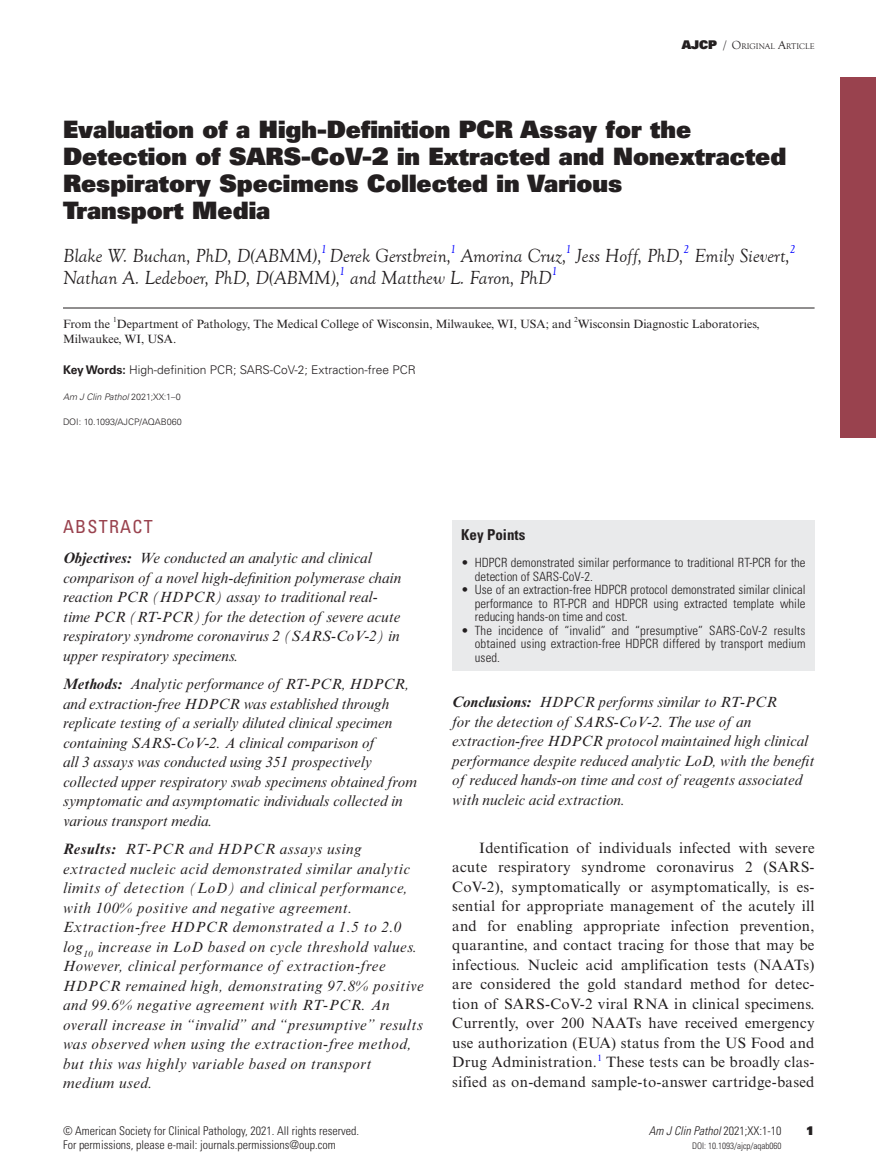
<style>
.page{position:relative;width:876px;height:1174px;background:#fff}
.page>*{position:absolute;margin:0;border:0;box-sizing:border-box;transform-origin:0 0}
.t1{font:24px/27px "Univers LT Std X Black";color:#231f20}
.t2{font:italic 19.5px "Goudy Old Style T";color:#231f20}
.t3{font:condensed 18px "Univers LT Std";letter-spacing:.07em;color:#99424e}
.t4{font:italic 15px/19.5px "Times New Roman MT Std";color:#231f20}
.t5{font:15px/19.5px "Times New Roman MT Std";letter-spacing:.02em;color:#231f20;text-align:justify}
.t6{font:italic 15px/19.5px "Times New Roman MT Std";letter-spacing:.035em;color:#231f20}
.t7{font:700 condensed 15px "Univers LT Std";color:#231f20}
.t8{font:300 condensed 12.75px/13.5px "Univers LT Std";color:#231f20;text-align:justify}
.t9{font:12px "Times New Roman MT Std";color:#231f20}
.t10{font:300 condensed 12px/13.5px "Univers LT Std";color:#231f20}
.t11{font:300 12px "Univers LT Std";color:#231f20}
.t12{font:italic 300 condensed 12px "Univers LT Std";color:#231f20}
.t13{font:12px "Univers LT Std X Black";color:#231f20}
.t14{font:italic 11.85px "Goudy Old Style T";color:#00f}
.t15{font:9.15px "Times New Roman MT Std";color:#00f}
.t16{font:300 condensed 9px "Univers LT Std";color:#231f20}
.t17{font:italic 300 9px "Univers LT Std";color:#231f20}
.t18{font:300 9px "Univers LT Std";color:#231f20}
.t19{font:8.4px "Goudy Old Style T";color:#231f20}
.t20{font:7.35px "Times New Roman MT Std";color:#231f20}
.s1{font-family:"Univers LT Std X Black";font-size:12px}
.s2{font-style:italic;font-size:12px}
.s3{font-size:12px}
.s4{font-weight:700}
.s5{font-style:normal}
.s6{font-style:normal;font-stretch:condensed}
</style>
<div class="page">
<hr style="left:63px;top:308px;width:751px;height:1px;background:#231f20">
<div style="left:841px;top:78px;width:35px;height:360px;background:#99424e"></div>
<div style="left:452px;top:520px;width:362px;height:151px;background:#e9eaeb"></div>
<p class="t19" style="left:682px;top:42px;width:134px"><span class="s1">AJCP</span> <span class="s2">/</span> <span class="s3">O</span>RIGINAL <span class="s3">A</span>RTICLE</p>
<h1 class="t1" style="left:63px;top:115px;width:725px">Evaluation of a High-Definition PCR Assay for the Detection of SARS-CoV-2 in Extracted and Nonextracted Respiratory Specimens Collected in Various<br>Transport Media</h1>
<h2 class="t2" style="left:63px;top:245px;width:390px">Blake W. Buchan, PhD, D(ABMM), Derek Gerstbrein,</h2>
<p class="t14" style="left:321px;top:243px;width:7px">1</p>
<p class="t14" style="left:450px;top:243px;width:7px">1</p>
<h2 class="t2" style="left:461px;top:245px;width:107px">Amorina Cruz,</h2>
<p class="t14" style="left:565px;top:243px;width:7px">1</p>
<h2 class="t2" style="left:576px;top:245px;width:109px">Jess Hoff, PhD,</h2>
<p class="t14" style="left:683px;top:243px;width:7px">2</p>
<h2 class="t2" style="left:694px;top:245px;width:97px">Emily Sievert,</h2>
<p class="t14" style="left:790px;top:243px;width:7px">2</p>
<h2 class="t2" style="left:63px;top:267px;width:279px">Nathan A. Ledeboer, PhD, D(ABMM),</h2>
<p class="t14" style="left:339px;top:265px;width:7px">1</p>
<h2 class="t2" style="left:350px;top:267px;width:203px">and Matthew L. Faron, PhD</h2>
<p class="t14" style="left:551px;top:265px;width:7px">1</p>
<p class="t9" style="left:63px;top:317px;width:49px">From the</p>
<p class="t20" style="left:113px;top:315px;width:5px">1</p>
<p class="t9" style="left:117px;top:317px;width:456px">Department of Pathology, The Medical College of Wisconsin, Milwaukee, WI, USA; and</p>
<p class="t20" style="left:574px;top:315px;width:5px">2</p>
<p class="t9" style="left:578px;top:317px;width:183px">Wisconsin Diagnostic Laboratories,</p>
<p class="t9" style="left:63px;top:332px;width:115px">Milwaukee, WI, USA.</p>
<p class="t11" style="left:63px;top:363px;width:354px"><span class="s4">Key Words:</span> High-definition PCR; SARS-CoV-2; Extraction-free PCR</p>
<p class="t17" style="left:63px;top:391px;width:119px">Am J Clin Pathol <span class="s5">2021</span><span class="s6">;</span><span class="s5">XX</span><span class="s6">:</span><span class="s5">1</span><span class="s6">–</span><span class="s5">0</span></p>
<p class="t18" style="left:63px;top:416px;width:120px">DOI: 10.1093/AJCP/AQAB060</p>
<p class="t3" style="left:63px;top:515px;width:91px">ABSTRACT</p>
<p class="t4" style="left:63px;top:548px;width:340px"><span class="s4">Objectives:</span> We conducted an analytic and clinical comparison of a novel high-definition polymerase chain reaction PCR (HDPCR) assay to traditional real&shy;time PCR (RT-PCR) for the detection of severe acute respiratory syndrome coronavirus 2 (SARS-CoV-2) in upper respiratory specimens.</p>
<p class="t4" style="left:63px;top:674px;width:355px"><span class="s4">Methods:</span> Analytic performance of RT-PCR, HDPCR, and extraction-free HDPCR was established through replicate testing of a serially diluted clinical specimen containing SARS-CoV-2. A clinical comparison of<br>all 3 assays was conducted using 351 prospectively collected upper respiratory swab specimens obtained from symptomatic and asymptomatic individuals collected in various transport media.</p>
<p class="t6" style="left:63px;top:839px;width:362px"><span class="s4">Results:</span> RT-PCR and HDPCR assays using extracted nucleic acid demonstrated similar analytic limits of detection (LoD) and clinical performance, with 100% positive and negative agreement.<br>Extraction-free HDPCR demonstrated a 1.5 to 2.0 log<sub>10</sub> increase in LoD based on cycle threshold values.<br>However, clinical performance of extraction-free HDPCR remained high, demonstrating 97.8% positive and 99.6% negative agreement with RT-PCR. An overall increase in “invalid” and “presumptive” results was observed when using the extraction-free method, but this was highly variable based on transport medium used.</p>
<p class="t10" style="left:63px;top:1124px;width:298px">© American Society for Clinical Pathology, 2021. All rights reserved.<br>For permissions, please e-mail: journals.permissions@oup.com</p>
<p class="t7" style="left:461px;top:526px;width:66px">Key Points</p>
<p class="t8" style="left:475px;top:556px;width:332px;text-indent:-14px">• HDPCR demonstrated similar performance to traditional RT-PCR for the detection of SARS-CoV-2.</p>
<p class="t8" style="left:475px;top:583px;width:332px;text-indent:-14px">• Use of an extraction-free HDPCR protocol demonstrated similar clinical performance to RT-PCR and HDPCR using extracted template while reducing hands-on time and cost.</p>
<p class="t8" style="left:475px;top:623px;width:332px;text-indent:-14px">• The incidence of “invalid” and “presumptive” SARS-CoV-2 results obtained using extraction-free HDPCR differed by transport medium used.</p>
<p class="t4" style="left:452px;top:692px;width:364px"><span class="s4">Conclusions:</span> HDPCR performs similar to RT-PCR<br>for the detection of SARS-CoV-2. The use of an extraction-free HDPCR protocol maintained high clinical performance despite reduced analytic LoD, with the benefit of reduced hands-on time and cost of reagents associated with nucleic acid extraction.</p>
<p class="t5" style="left:452px;top:838px;width:364px;text-indent:27px">Identification of individuals infected with severe acute respiratory syndrome coronavirus 2 (SARS-CoV-2), symptomatically or asymptomatically, is es&shy;sential for appropriate management of the acutely ill and for enabling appropriate infection prevention, quarantine, and contact tracing for those that may be infectious. Nucleic acid amplification tests (NAATs) are considered the gold standard method for detec&shy;tion of SARS-CoV-2 viral RNA in clinical specimens.<br>Currently, over 200 NAATs have received emergency use authorization (EUA) status from the US Food and Drug Administration.</p>
<p class="t15" style="left:597px;top:1052px;width:6px">1</p>
<p class="t5" style="left:452px;top:1052px;width:364px;text-align:right">These tests can be broadly clas-<br>sified as on-demand sample-to-answer cartridge-based</p>
<p class="t12" style="left:649px;top:1124px;width:134px">Am J Clin Pathol <span class="s5">2021;XX:1-10</span></p>
<p class="t16" style="left:692px;top:1140px;width:91px">DOI: 10.1093/ajcp/aqab060</p>
<p class="t13" style="left:806px;top:1123px;width:10px">1</p>
</div>
